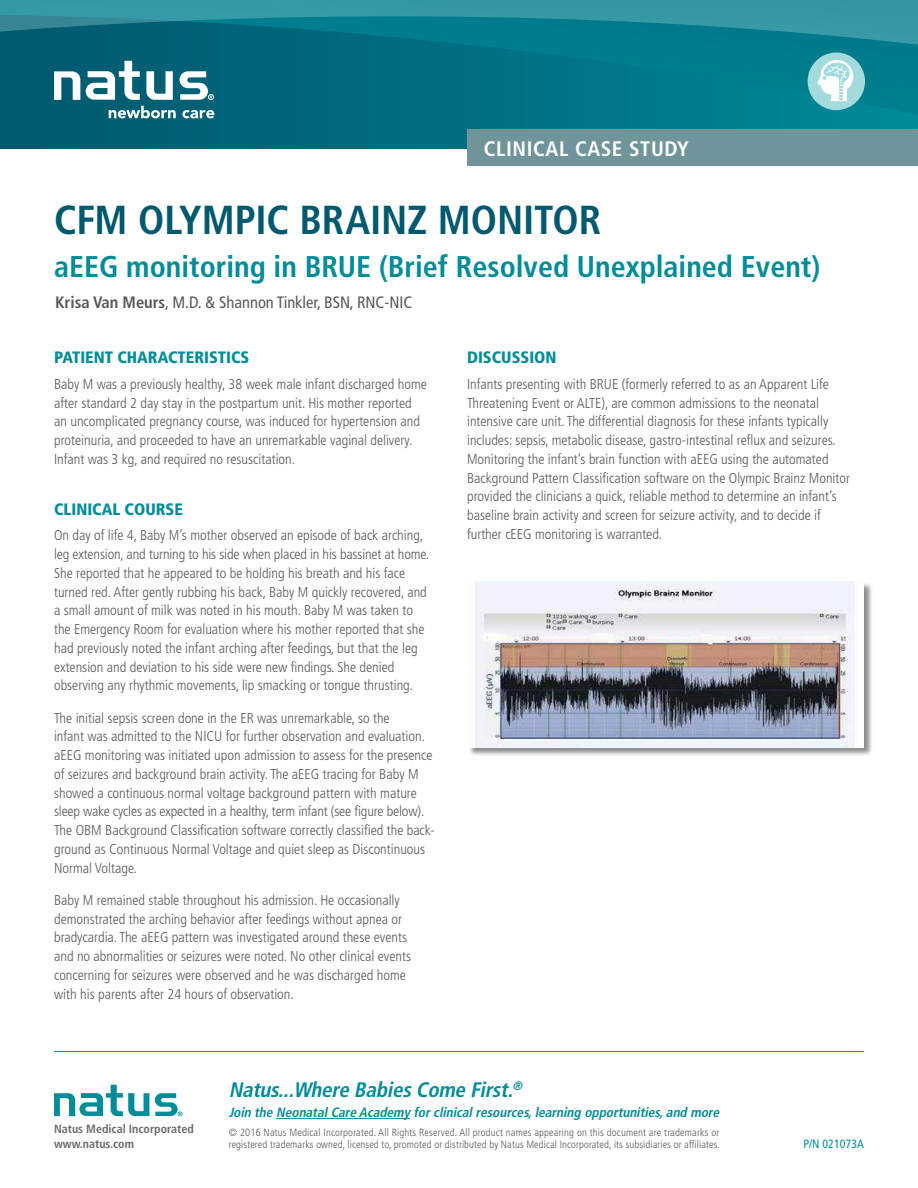
<style>
.page{position:relative;width:918px;height:1188px;background:#fff}
.page>*{position:absolute;margin:0;border:0;box-sizing:border-box;transform-origin:0 0}
.t1{font:700 condensed 40.5px "Frutiger LT Std";color:#00596e}
.t2{font:700 condensed 30px "Frutiger LT Std";color:#008c99}
.t3{font:italic 700 condensed 21px "Frutiger LT Std";color:#008c99}
.t4{font:700 condensed 21px "Frutiger LT Std";letter-spacing:.03em;color:#fff}
.t5{font:900 condensed 16.5px "Frutiger LT Std";color:#008c99}
.t6{font:condensed 16.5px "Frutiger LT Std";color:#58595b}
.t7{font:300 condensed 14.25px/18.8px "Frutiger LT Std";color:#58595b}
.t8{font:italic 700 condensed 13.5px "Frutiger LT Std";color:#008c99}
.t9{font:700 condensed 12px/15px "Frutiger LT Std";color:#696a6d}
.t10{font:condensed 12px "Frutiger LT Std";color:#008c99}
.t11{font:300 condensed 10.5px/12px "Frutiger LT Std";letter-spacing:.01em;color:#58595b}
.s1{font-weight:700}
</style>
<div class="page">
<svg style="left:0;top:0;width:918px;height:148px;background:#0a7687"></svg>
<hr style="left:276px;top:1118px;width:134px;height:1px;background:#008c99">
<svg style="left:109px;top:106px;width:105px;height:12px"></svg>
<svg style="left:146px;top:71px;width:27px;height:29px"></svg>
<svg style="left:180px;top:71px;width:34px;height:29px"></svg>
<svg style="left:54px;top:71px;width:26px;height:29px"></svg>
<svg style="left:86px;top:61px;width:54px;height:39px"></svg>
<hr style="left:54px;top:1051px;width:810px;height:1px;background:#008c99">
<div style="left:468px;top:130px;width:450px;height:36px;background:#6f949a"></div>
<div style="left:468px;top:582px;width:405px;height:175px;background:#000;opacity:.45"></div>
<img style="left:468px;top:581px;width:396px;height:166px">
<div style="left:808px;top:52px;width:57px;height:58px;background:#a3dadb;border-radius:50%"></div>
<svg style="left:817px;top:60px;width:36px;height:41px"></svg>
<svg style="left:155px;top:1093px;width:28px;height:23px"></svg>
<svg style="left:54px;top:1085px;width:95px;height:31px"></svg>
<h3 class="t4" style="left:484px;top:136px;width:207px">CLINICAL CASE STUDY</h3>
<h1 class="t1" style="left:54px;top:196px;width:549px">CFM OLYMPIC BRAINZ MONITOR</h1>
<h2 class="t2" style="left:54px;top:249px;width:768px">aEEG monitoring in BRUE (Brief Resolved Unexplained Event)</h2>
<p class="t6" style="left:55px;top:293px;width:359px"><span class="s1">Krisa Van Meurs</span>, M.D. &amp; Shannon Tinkler, BSN, RNC-NIC</p>
<p class="t5" style="left:54px;top:348px;width:197px">PATIENT CHARACTERISTICS</p>
<p class="t7" style="left:54px;top:375px;width:374px">Baby M was a previously healthy, 38 week male infant discharged home after standard 2 day stay in the postpartum unit. His mother reported an uncomplicated pregnancy course, was induced for hypertension and proteinuria, and proceeded to have an unremarkable vaginal delivery.<br>Infant was 3 kg, and required no resuscitation.</p>
<p class="t5" style="left:54px;top:499px;width:130px">CLINICAL COURSE</p>
<p class="t7" style="left:54px;top:526px;width:377px">On day of life 4, Baby M’s mother observed an episode of back arching, leg extension, and turning to his side when placed in his bassinet at home.<br>She reported that he appeared to be holding his breath and his face turned red. After gently rubbing his back, Baby M quickly recovered, and a small amount of milk was noted in his mouth. Baby M was taken to the Emergency Room for evaluation where his mother reported that she had previously noted the infant arching after feedings, but that the leg extension and deviation to his side were new findings. She denied observing any rhythmic movements, lip smacking or tongue thrusting.</p>
<p class="t7" style="left:54px;top:709px;width:382px">The initial sepsis screen done in the ER was unremarkable, so the<br>infant was admitted to the NICU for further observation and evaluation. aEEG monitoring was initiated upon admission to assess for the presence of seizures and background brain activity. The aEEG tracing for Baby M showed a continuous normal voltage background pattern with mature sleep wake cycles as expected in a healthy, term infant (see figure below).<br>The OBM Background Classification software correctly classified the back&shy;ground as Continuous Normal Voltage and quiet sleep as Discontinuous Normal Voltage.</p>
<p class="t7" style="left:54px;top:891px;width:359px">Baby M remained stable throughout his admission. He occasionally demonstrated the arching behavior after feedings without apnea or bradycardia. The aEEG pattern was investigated around these events and no abnormalities or seizures were noted. No other clinical events concerning for seizures were observed and he was discharged home with his parents after 24 hours of observation.</p>
<p class="t5" style="left:467px;top:348px;width:91px">DISCUSSION</p>
<p class="t7" style="left:467px;top:375px;width:384px">Infants presenting with BRUE (formerly referred to as an Apparent Life Threatening Event or ALTE), are common admissions to the neonatal intensive care unit. The differential diagnosis for these infants typically includes: sepsis, metabolic disease, gastro-intestinal reflux and seizures.<br>Monitoring the infant’s brain function with aEEG using the automated Background Pattern Classification software on the Olympic Brainz Monitor provided the clinicians a quick, reliable method to determine an infant’s baseline brain activity and screen for seizure activity, and to decide if further cEEG monitoring is warranted.</p>
<p class="t9" style="left:54px;top:1121px;width:141px">Natus Medical Incorporated www.natus.com</p>
<h3 class="t3" style="left:229px;top:1078px;width:298px">Natus...Where BabiesCome First.<sup>®</sup></h3>
<p class="t8" style="left:229px;top:1105px;width:495px">Join the NeonatalCare Academy forclinicalresources,learning opportunities,and more</p>
<p class="t11" style="left:229px;top:1126px;width:492px">© 2016 Natus Medical Incorporated. All Rights Reserved. All product names appearing on this document are trademarks or registered trademarks owned, licensed to, promoted or distributed by Natus Medical Incorporated, its subsidiaries or affiliates.</p>
<p class="t10" style="left:803px;top:1136px;width:62px">P/N 021073A</p>
</div>
